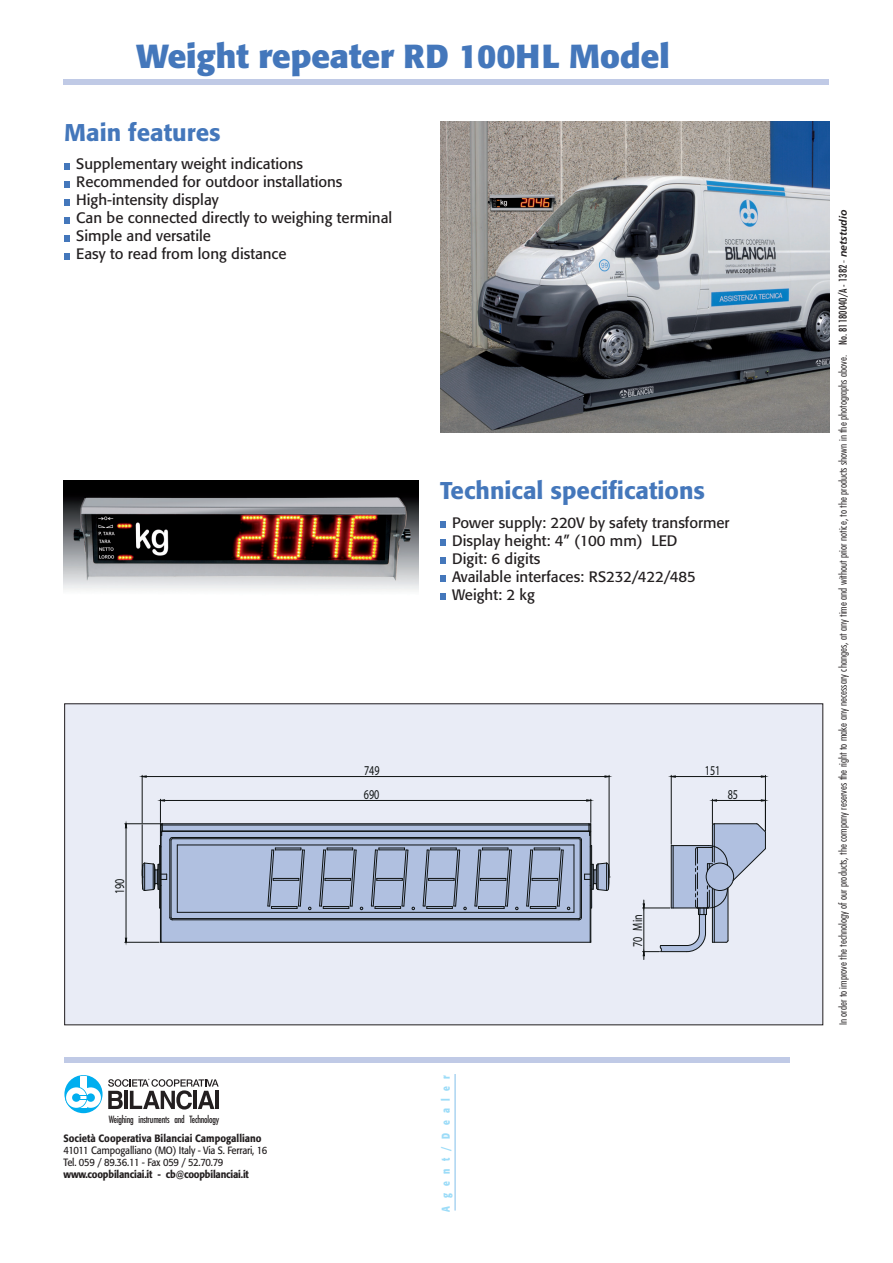
<style>
.page{position:relative;width:893px;height:1263px;background:#fff}
.page>*{position:absolute;margin:0;border:0;box-sizing:border-box;transform-origin:0 0}
.t1{font:700 33px "Formata";color:#47b}
.t2{font:500 24px "Formata";color:#47b}
.t3{font:15px "Formata";color:#231f20}
.t4{font:13.5px "Myriad Pro";color:#0f1313;scale:.75 1}
.t5{font:700 11.25px "Formata";letter-spacing:.875em;color:#9cdcf8;scale:.75 1}
.t6{font:300 condensed 10.5px "Futura";color:#231f20;scale:1.1 1}
.t7{font:10.5px "Formata";letter-spacing:-.02em;color:#231f20;scale:.9 1}
.t8{font:500 10.5px "Formata";color:#231f20;scale:.9 1}
.t9{font:500 10.5px "Formata";letter-spacing:-.02em;color:#231f20;scale:.9 1}
.t10{font:10.5px "Formata";letter-spacing:-.04em;color:#231f20;scale:.9 1}
.t11{font:condensed 9.75px "Futura";letter-spacing:-.02em;color:#231f20;scale:.95 1}
.s1{font-size:9.75px}
.s2{font-weight:400}
.s3{font-family:"Formata";font-stretch:normal;font-size:9.75px}
.s4{font-family:"Frutiger";font-weight:700;font-style:italic;font-stretch:normal}
</style>
<div class="page">
<div style="left:64px;top:79px;width:765px;height:6px;background:#c0cae6"></div>
<div style="left:64px;top:1057px;width:726px;height:6px;background:#c0cae6"></div>
<svg style="left:64px;top:163px;width:6px;height:6px"></svg>
<svg style="left:64px;top:181px;width:6px;height:6px"></svg>
<svg style="left:64px;top:199px;width:6px;height:6px"></svg>
<svg style="left:64px;top:217px;width:6px;height:6px"></svg>
<svg style="left:64px;top:235px;width:6px;height:6px"></svg>
<svg style="left:64px;top:253px;width:6px;height:6px"></svg>
<img style="left:440px;top:122px;width:389px;height:311px">
<svg style="left:440px;top:522px;width:6px;height:6px"></svg>
<svg style="left:440px;top:540px;width:6px;height:6px"></svg>
<svg style="left:440px;top:558px;width:6px;height:6px"></svg>
<svg style="left:440px;top:576px;width:6px;height:6px"></svg>
<svg style="left:440px;top:594px;width:6px;height:6px"></svg>
<div style="left:65px;top:704px;width:758px;height:321px;background:#e9ecf6"></div>
<img style="left:64px;top:480px;width:354px;height:110px">
<svg style="left:142px;top:823px;width:467px;height:119px;background:#afbeda"></svg>
<hr style="left:171px;top:840px;width:1px;height:77px;background:#0f1313">
<hr style="left:172px;top:837px;width:407px;height:1px;background:#0f1313">
<hr style="left:169px;top:840px;width:1px;height:77px;background:#0f1313">
<hr style="left:172px;top:919px;width:407px;height:1px;background:#0f1313">
<hr style="left:581px;top:840px;width:1px;height:77px;background:#0f1313">
<hr style="left:172px;top:918px;width:407px;height:1px;background:#0f1313">
<hr style="left:580px;top:840px;width:1px;height:77px;background:#0f1313">
<hr style="left:172px;top:838px;width:407px;height:1px;background:#0f1313">
<hr style="left:160px;top:824px;width:1px;height:118px;background:#0f1313">
<hr style="left:161px;top:832px;width:1px;height:110px;background:#0f1313">
<hr style="left:590px;top:832px;width:1px;height:110px;background:#0f1313">
<hr style="left:160px;top:942px;width:431px;height:1px;background:#0f1313">
<hr style="left:162px;top:823px;width:427px;height:1px;background:#0f1313">
<hr style="left:162px;top:830px;width:427px;height:1px;background:#0f1313">
<hr style="left:162px;top:831px;width:427px;height:1px;background:#0f1313">
<hr style="left:177px;top:844px;width:397px;height:1px;background:#0f1313">
<hr style="left:177px;top:845px;width:1px;height:67px;background:#0f1313">
<hr style="left:177px;top:912px;width:397px;height:1px;background:#0f1313">
<hr style="left:574px;top:845px;width:1px;height:67px;background:#0f1313">
<hr style="left:161px;top:825px;width:429px;height:1px;background:#0f1313">
<hr style="left:591px;top:845px;width:1px;height:63px;background:#0f1313">
<hr style="left:159px;top:845px;width:1px;height:63px;background:#0f1313">
<svg style="left:169px;top:916px;width:4px;height:4px"></svg>
<svg style="left:578px;top:916px;width:4px;height:4px"></svg>
<svg style="left:267px;top:848px;width:44px;height:62px;background:#98a6c2"></svg>
<svg style="left:319px;top:848px;width:44px;height:62px;background:#98a6c2"></svg>
<svg style="left:371px;top:848px;width:44px;height:62px;background:#98a6c2"></svg>
<svg style="left:422px;top:848px;width:45px;height:62px;background:#99a7c2"></svg>
<svg style="left:474px;top:848px;width:44px;height:62px;background:#98a6c2"></svg>
<svg style="left:526px;top:848px;width:44px;height:62px;background:#98a6c2"></svg>
<svg style="left:584px;top:862px;width:26px;height:29px"></svg>
<svg style="left:142px;top:862px;width:25px;height:29px"></svg>
<svg style="left:160px;top:799px;width:13px;height:48px"></svg>
<svg style="left:578px;top:799px;width:14px;height:48px"></svg>
<hr style="left:160px;top:800px;width:431px;height:1px;background:#0f1313">
<hr style="left:125px;top:942px;width:34px;height:1px;background:#0f1313">
<hr style="left:125px;top:823px;width:36px;height:1px;background:#0f1313">
<hr style="left:126px;top:824px;width:1px;height:118px;background:#0f1313">
<hr style="left:671px;top:775px;width:1px;height:69px;background:#0f1313">
<hr style="left:765px;top:775px;width:1px;height:56px;background:#0f1313">
<hr style="left:671px;top:776px;width:94px;height:1px;background:#0f1313">
<svg style="left:642px;top:799px;width:124px;height:160px"></svg>
<hr style="left:142px;top:825px;width:1px;height:51px;background:#0f1313">
<hr style="left:142px;top:775px;width:1px;height:48px;background:#0f1313">
<hr style="left:609px;top:775px;width:1px;height:101px;background:#0f1313">
<hr style="left:142px;top:776px;width:467px;height:1px;background:#0f1313">
<hr style="left:454px;top:1074px;width:2px;height:136px;background:#abd4f1">
<svg style="left:64px;top:1075px;width:39px;height:38px"></svg>
<div style="left:65px;top:1076px;width:37px;height:36px;background:#00aeef;border-radius:50%"></div>
<div style="left:80px;top:1076px;width:7px;height:32px;background:#fff"></div>
<div style="left:80px;top:1087px;width:21px;height:21px;background:#fff;border-radius:50%"></div>
<div style="left:87px;top:1093px;width:8px;height:9px;background:#00aeef;border-radius:50%"></div>
<svg style="left:65px;top:1086px;width:22px;height:23px"></svg>
<div style="left:66px;top:1087px;width:20px;height:21px;background:#fff;border-radius:50%"></div>
<div style="left:72px;top:1093px;width:8px;height:9px;background:#00aeef;border-radius:50%"></div>
<svg style="left:80px;top:1095px;width:7px;height:5px"></svg>
<svg style="left:108px;top:1079px;width:111px;height:30px"></svg>
<hr style="left:215px;top:1091px;width:4px;height:18px;background:#231f20">
<p class="t1" style="left:136px;top:35px;width:535px">Weight repeater RD 100HL Model</p>
<p class="t2" style="left:64px;top:117px;width:158px">Main features</p>
<p class="t3" style="left:76px;top:155px;width:228px">Supplementary weight indications</p>
<p class="t3" style="left:76px;top:173px;width:268px">Recommended for outdoor installations</p>
<p class="t3" style="left:76px;top:191px;width:144px">High-intensity display</p>
<p class="t3" style="left:76px;top:209px;width:317px">Can be connected directly to weighing terminal</p>
<p class="t3" style="left:76px;top:227px;width:136px">Simple and versatile</p>
<p class="t3" style="left:76px;top:245px;width:212px">Easy to read from long distance</p>
<p class="t4" style="left:111px;top:894px;width:22px;rotate:-90deg">190</p>
<p class="t11" style="left:109px;top:1113px;width:118px">Weighing instruments and Technology</p>
<p class="t8" style="left:64px;top:1131px;width:222px">Società Cooperativa Bilanciai Campogalliano</p>
<p class="t7" style="left:64px;top:1143px;width:228px">41011 Campogalliano (MO) Italy - Via S. Ferrari, 16</p>
<p class="t10" style="left:64px;top:1155px;width:179px">Tel. 059 / 89.36.11 - Fax 059 / 52.70.79</p>
<p class="t9" style="left:64px;top:1167px;width:207px">www.coopbilanciai.it - cb@coopbilanciai.it</p>
<p class="t2" style="left:440px;top:476px;width:266px">Technical specifications</p>
<p class="t3" style="left:452px;top:513px;width:279px">Power supply: 220V by safety transformer</p>
<p class="t3" style="left:452px;top:531px;width:227px">Display height: 4” (100 mm) LED</p>
<p class="t3" style="left:452px;top:549px;width:90px">Digit: 6 digits</p>
<p class="t3" style="left:452px;top:567px;width:245px">Available interfaces: RS232/422/485</p>
<p class="t3" style="left:452px;top:585px;width:84px">Weight: 2 kg</p>
<p class="t4" style="left:364px;top:762px;width:22px">749</p>
<p class="t4" style="left:364px;top:786px;width:22px">690</p>
<p class="t5" style="left:439px;top:1211px;width:184px;rotate:-90deg">Agent/Dealer</p>
<p class="t4" style="left:629px;top:947px;width:45px;rotate:-90deg">70 Min</p>
<p class="t4" style="left:705px;top:762px;width:22px">151</p>
<p class="t4" style="left:728px;top:786px;width:15px">85</p>
<p class="t6" style="left:836px;top:1025px;width:743px;rotate:-90deg"><span class="s1">I</span>n order to improve the technology of our products, the company reserves the right to make any necessary changes, at any time and without prior notice, to the products shown in the photographs above<span class="s1">.</span> <span class="s2">No. 81180040/A - 1382</span> <span class="s3">-</span> <span class="s4">netstudio</span></p>
</div>
